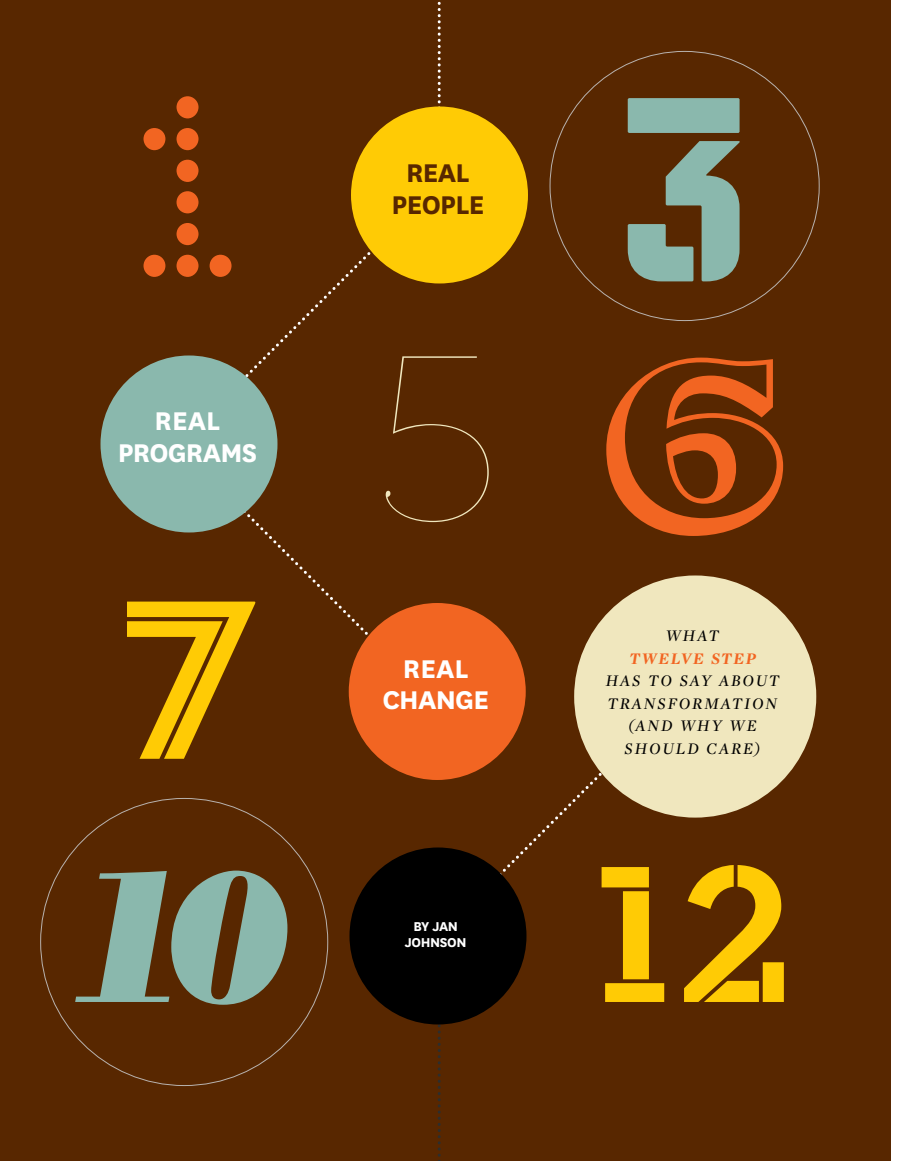
<style>
.page{position:relative;width:918px;height:1161px;background:#fff}
.page>*{position:absolute;margin:0;border:0;box-sizing:border-box;transform-origin:0 0}
.t1{font:261.9px "Numbers Prospekt";color:#8ab8ad}
.t2{font:258.15px "Numbers Dividend";color:#f26522}
.t3{font:100 248.85px "Archer Numeric";color:#f0e7be}
.t4{font:231.15px "Neutraface 2 Display Inline";color:#ffcb05}
.t5{font:216.75px "Numbers Delancey";color:#f26522}
.t6{font:italic 185.55px "Bodoni Poster";color:#8ab8ad}
.t7{font:700 30px/31.5px "National";letter-spacing:-.025em;color:#fff}
.t8{font:700 30px/31.5px "National";color:#582700}
.t9{font:italic 16.5px/22.5px "Mercury Display";letter-spacing:.1em;color:#000}
.t10{font:italic 700 16.5px "Mercury Display";color:#f26522}
.t11{font:700 15px/16.5px "National";color:#fff}
.s1{font-family:"Neutraface Slab Display Stencil";font-style:normal;font-size:254.55px;color:#ffcb05}
</style>
<div class="page">
<div style="left:0;top:0;width:891px;height:1161px;background:#582700"></div>
<svg style="left:204px;top:471px;width:213px;height:211px"></svg>
<svg style="left:211px;top:204px;width:214px;height:208px"></svg>
<svg style="left:433px;top:727px;width:211px;height:214px"></svg>
<svg style="left:438px;top:1px;width:3px;height:106px"></svg>
<svg style="left:436px;top:1024px;width:5px;height:137px"></svg>
<div style="left:351px;top:107px;width:177px;height:176px;background:#ffcb05;border-radius:50%"></div>
<div style="left:349px;top:848px;width:177px;height:176px;background:#000;border-radius:50%"></div>
<div style="left:349px;top:603px;width:177px;height:177px;background:#f26522;border-radius:50%"></div>
<div style="left:101px;top:356px;width:176px;height:176px;background:#8ab8ad;border-radius:50%"></div>
<div style="left:574px;top:575px;width:242px;height:243px;background:#f0e7be;border-radius:50%"></div>
<h2 class="t2" style="left:111px;top:64px;width:143px">1</h2>
<h3 class="t7" style="left:118px;top:403px;width:139px;text-indent:37px">REAL<br>PROGRAMS</h3>
<h3 class="t4" style="left:121px;top:541px;width:137px">7</h3>
<h3 class="t8" style="left:392px;top:155px;width:78px;text-indent:15px">REAL<br>PEOPLE</h3>
<h3 class="t3" style="left:372px;top:281px;width:133px">5</h3>
<h3 class="t7" style="left:403px;top:651px;width:17px">REAL</h3>
<h3 class="t7" style="left:382px;top:682px;width:19px">CHAN</h3>
<h3 class="t7" style="left:455px;top:682px;width:31px">GE</h3>
<h1 class="t1" style="left:616px;top:63px;width:137px">3</h1>
<h3 class="t5" style="left:600px;top:334px;width:190px">6</h3>
<p class="t9" style="left:666px;top:624px;width:30px">WHAT</p>
<p class="t10" style="left:629px;top:647px;width:26px">TWEL</p>
<p class="t10" style="left:681px;top:647px;width:77px">VE STEP</p>
<p class="t9" style="left:606px;top:669px;width:139px">HAS TO SAY ABOUT<br>TRANSFORMATION</p>
<p class="t9" style="left:625px;top:714px;width:130px">(AN D WHY WE<br>SHOUL</p>
<p class="t9" style="left:687px;top:737px;width:45px">D CARE</p>
<p class="t9" style="left:755px;top:737px;width:7px">)</p>
<h3 class="t6" style="left:72px;top:826px;width:723px">10 <span class="s1">12</span></h3>
<p class="t11" style="left:405px;top:917px;width:37px;text-indent:9px">BY JAN<br>JOHNSON</p>
</div>
